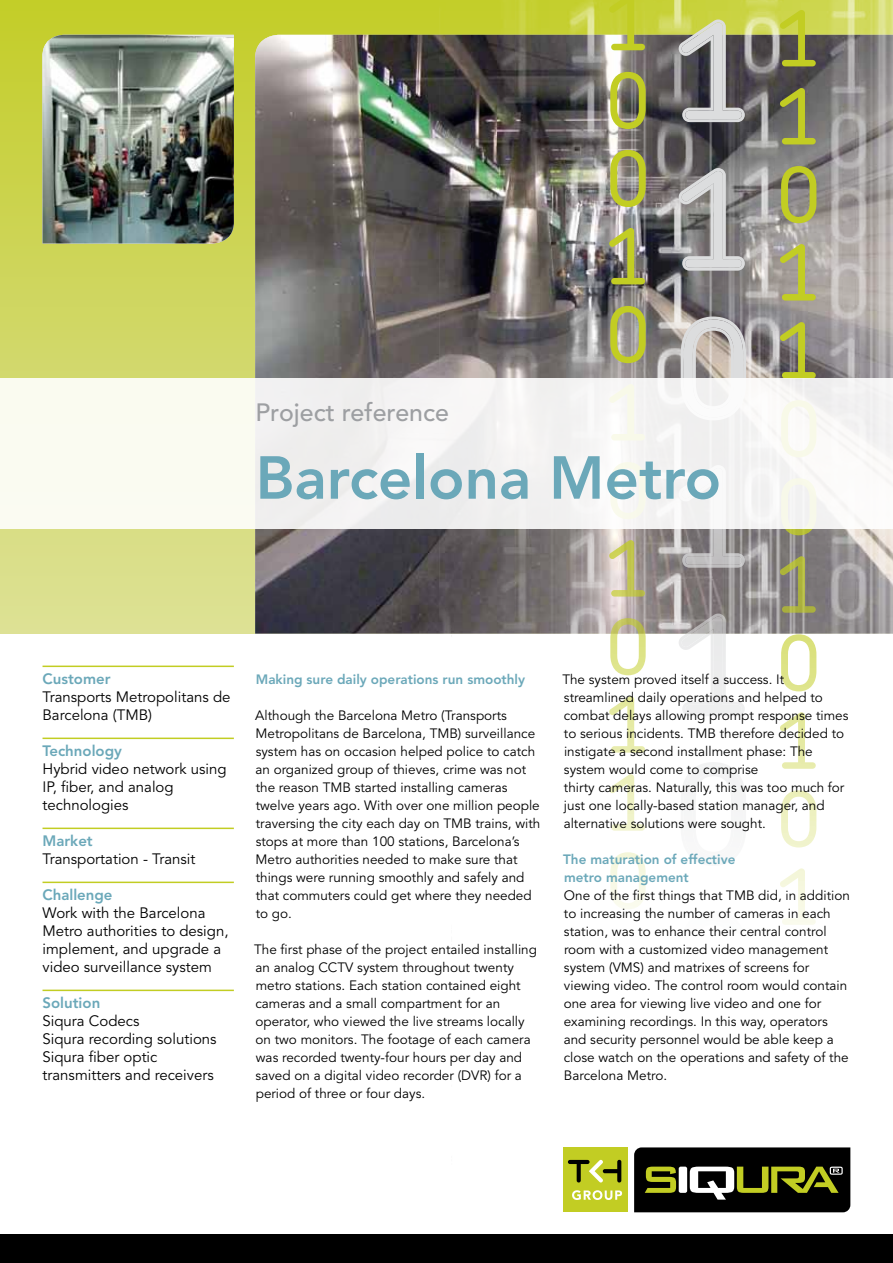
<style>
.page{position:relative;width:893px;height:1263px;background:#fff}
.page>*{position:absolute;margin:0;border:0;box-sizing:border-box;transform-origin:0 0}
.t1{font:800 60px "Avenir LT Std";color:#6ba8b9}
.t2{font:500 24.9px "Avenir LT Std";color:#9d9fa2}
.t3{font:15px/18px "Avenir LT Std";color:#000}
.t4{font:800 15px "Avenir LT Std";color:#6ba8b9}
.t5{font:13.5px/18px "Avenir LT Std";color:#000}
.t6{font:800 13.5px/18px "Avenir LT Std";color:#6ba8b9}
</style>
<div class="page">
<svg style="left:0;top:0;width:439px;height:634px;background:#cfd660"></svg>
<img style="left:255px;top:35px;width:184px;height:599px">
<img style="left:439px;top:0;width:454px;height:1213px">
<svg style="left:679px;top:19px;width:66px;height:103px;background:#8f8f83"></svg>
<svg style="left:679px;top:168px;width:66px;height:103px;background:#a3a3a3"></svg>
<svg style="left:681px;top:316px;width:65px;height:62px;background:#c5bfbc"></svg>
<svg style="left:679px;top:529px;width:66px;height:39px;background:#a3a1a1"></svg>
<svg style="left:679px;top:613px;width:66px;height:103px"></svg>
<svg style="left:681px;top:762px;width:65px;height:104px"></svg>
<svg style="left:683px;top:910px;width:61px;height:24px"></svg>
<svg style="left:609px;top:0;width:36px;height:50px;background:#c3cb44"></svg>
<svg style="left:610px;top:72px;width:36px;height:57px;background:#a0a357"></svg>
<svg style="left:610px;top:150px;width:36px;height:57px;background:#a8aa5f"></svg>
<svg style="left:609px;top:228px;width:36px;height:56px;background:#9a9b64"></svg>
<svg style="left:610px;top:306px;width:36px;height:57px;background:#aeb066"></svg>
<svg style="left:609px;top:540px;width:36px;height:56px;background:#c6c098"></svg>
<svg style="left:610px;top:618px;width:36px;height:57px"></svg>
<svg style="left:609px;top:696px;width:36px;height:57px"></svg>
<svg style="left:609px;top:774px;width:36px;height:57px"></svg>
<svg style="left:610px;top:852px;width:36px;height:57px"></svg>
<svg style="left:625px;top:930px;width:9px;height:4px"></svg>
<svg style="left:779px;top:10px;width:37px;height:56px;background:#999e3f"></svg>
<svg style="left:779px;top:88px;width:37px;height:56px;background:#848751"></svg>
<svg style="left:781px;top:166px;width:35px;height:57px;background:#9fa156"></svg>
<svg style="left:779px;top:244px;width:37px;height:57px;background:#afae75"></svg>
<svg style="left:779px;top:322px;width:37px;height:56px;background:#91915e"></svg>
<svg style="left:781px;top:529px;width:35px;height:6px"></svg>
<svg style="left:779px;top:556px;width:37px;height:57px;background:#91906b"></svg>
<svg style="left:781px;top:634px;width:35px;height:57px"></svg>
<svg style="left:779px;top:712px;width:37px;height:57px"></svg>
<svg style="left:781px;top:790px;width:35px;height:57px"></svg>
<svg style="left:779px;top:868px;width:37px;height:57px"></svg>
<div style="left:0;top:378px;width:893px;height:151px;background:#f7f6f1"></div>
<div style="left:0;top:1234px;width:893px;height:29px;background:#000"></div>
<div style="left:563px;top:1147px;width:64px;height:65px;background:#c2cd23"></div>
<svg style="left:572px;top:1190px;width:50px;height:10px"></svg>
<svg style="left:568px;top:1160px;width:53px;height:22px"></svg>
<svg style="left:634px;top:1147px;width:216px;height:65px;background:#2e301a"></svg>
<img style="left:43px;top:35px;width:191px;height:208px">
<hr style="left:43px;top:665px;width:191px;height:2px;background:#c2cd23">
<hr style="left:43px;top:737px;width:191px;height:2px;background:#c2cd23">
<hr style="left:43px;top:827px;width:191px;height:2px;background:#c2cd23">
<hr style="left:43px;top:881px;width:191px;height:2px;background:#c2cd23">
<hr style="left:43px;top:989px;width:191px;height:2px;background:#c2cd23">
<h2 class="t2" style="left:256px;top:398px;width:195px">Project reference</h2>
<h1 class="t1" style="left:256px;top:442px;width:467px">Barcelona Metro</h1>
<p class="t4" style="left:43px;top:670px;width:70px">Customer</p>
<p class="t3" style="left:43px;top:688px;width:190px">Transports Metropolitans de<br>Barcelona (TMB)</p>
<p class="t4" style="left:43px;top:742px;width:81px">Technology</p>
<p class="t3" style="left:43px;top:760px;width:186px">Hybrid video network using<br>IP, fiber, and analog technologies</p>
<p class="t4" style="left:43px;top:832px;width:52px">Market</p>
<p class="t3" style="left:43px;top:850px;width:154px">Transportation - Transit</p>
<p class="t4" style="left:43px;top:886px;width:72px">Challenge</p>
<p class="t3" style="left:43px;top:904px;width:188px">Work with the Barcelona<br>Metro authorities to design, implement, and upgrade a video surveillance system</p>
<p class="t4" style="left:43px;top:994px;width:59px">Solution</p>
<p class="t3" style="left:43px;top:1012px;width:176px">Siqura Codecs<br>Siqura recording solutions<br>Siqura fiber optic transmitters and receivers</p>
<p class="t6" style="left:256px;top:670px;width:271px">Making sure daily operations run smoothly</p>
<p class="t5" style="left:255px;top:707px;width:287px">Although the Barcelona Metro (Transports Metropolitans de Barcelona, TMB) surveillance system has on occasion helped police to catch an organized group of thieves, crime was not the reason TMB started installing cameras twelve years ago. With over one million people traversing the city each day on TMB trains, with stops at more than 100 stations, Barcelona’s Metro authorities needed to make sure that things were running smoothly and safely and that commuters could get where they needed to go.</p>
<p class="t5" style="left:254px;top:941px;width:284px">The first phase of the project entailed installing an analog CCTV system throughout twenty metro stations. Each station contained eight cameras and a small compartment for an operator, who viewed the live streams locally on two monitors. The footage of each camera was recorded twenty-four hours per day and saved on a digital video recorder (DVR) for a period of three or four days.</p>
<p class="t5" style="left:562px;top:671px;width:288px">The system proved itself a success. It streamlined daily operations and helped to combat delays allowing prompt response times to serious incidents. TMB therefore decided to instigate a second installment phase: The system would come to comprise<br>thirty cameras. Naturally, this was too much for just one locally-based station manager, and alternative solutions were sought.</p>
<p class="t6" style="left:563px;top:850px;width:174px">The maturation of effective metro management</p>
<p class="t5" style="left:564px;top:887px;width:288px">One of the first things that TMB did, in addition to increasing the number of cameras in each station, was to enhance their central control room with a customized video management system (VMS) and matrixes of screens for viewing video. The control room would contain one area for viewing live video and one for examining recordings. In this way, operators and security personnel would be able keep a close watch on the operations and safety of the Barcelona Metro.</p>
</div>
